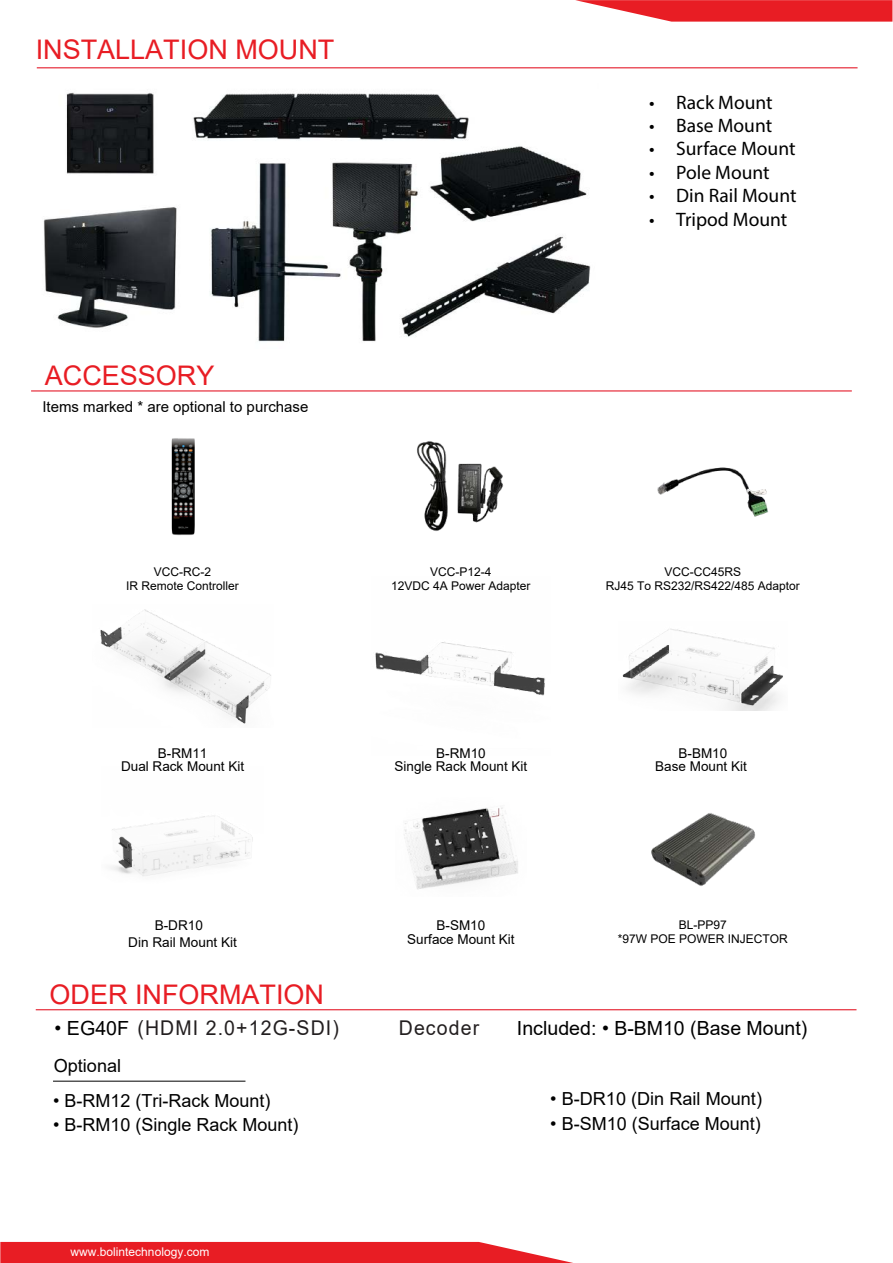
<style>
.page{position:relative;width:893px;height:1263px;background:#fff}
.page>*{position:absolute;margin:0;border:0;box-sizing:border-box;transform-origin:0 0}
.t1{font:27px "Arial";color:#e81d24}
.t2{font:20.4px "Arial";letter-spacing:.055em;color:#231f20;scale:.96 1}
.t3{font:19.5px "Myriad Pro";color:#000}
.t4{font:19.5px "Arial";color:#000}
.t5{font:18px "Arial";color:#000}
.t6{font:15px "Arial";color:#000}
.t7{font:13.5px/13.5px "Arial";color:#000;text-align:center}
.t8{font:12px/13.5px "Arial";color:#000;text-align:center}
.t9{font:12px "Arial";color:#fff}
.s1{font-size:19.5px;color:#000}
</style>
<div class="page">
<svg style="left:0;top:1242px;width:573px;height:21px;background:#e92f35"></svg>
<svg style="left:575px;top:0;width:317px;height:22px;background:#eb4349"></svg>
<img style="left:417px;top:441px;width:87px;height:90px">
<img style="left:657px;top:467px;width:111px;height:50px">
<img style="left:171px;top:438px;width:24px;height:97px">
<hr style="left:31px;top:391px;width:821px;height:1px;background:#e10012">
<hr style="left:36px;top:1009px;width:820px;height:1px;background:#e10012">
<img style="left:651px;top:813px;width:104px;height:73px">
<hr style="left:37px;top:67px;width:820px;height:1px;background:#e10012">
<img style="left:43px;top:92px;width:548px;height:250px">
<hr style="left:53px;top:1081px;width:192px;height:1px;background:#020202">
<img style="left:375px;top:642px;width:170px;height:54px">
<img style="left:100px;top:609px;width:171px;height:115px">
<img style="left:622px;top:628px;width:161px;height:82px">
<img style="left:111px;top:815px;width:142px;height:61px">
<img style="left:404px;top:807px;width:114px;height:83px">
<h1 class="t1" style="left:36px;top:31px;width:300px">INSTALLATION MOUNT</h1>
<h1 class="t1" style="left:45px;top:357px;width:171px">ACCESSORY</h1>
<p class="t6" style="left:42px;top:396px;width:267px">Items marked * are optional to purchase</p>
<h3 class="t3" style="left:649px;top:90px;width:125px">• Rack Mount</h3>
<h3 class="t3" style="left:649px;top:113px;width:125px">• Base Mount</h3>
<h3 class="t3" style="left:649px;top:137px;width:148px">• Surface Mount</h3>
<h3 class="t3" style="left:649px;top:160px;width:122px">• Pole Mount</h3>
<h3 class="t3" style="left:649px;top:184px;width:149px">• Din Rail Mount</h3>
<h3 class="t3" style="left:649px;top:207px;width:140px">• Tripod Mount</h3>
<p class="t8" style="left:126px;top:565px;width:114px">VCC-RC-2<br>IR Remote Controller</p>
<p class="t8" style="left:391px;top:565px;width:141px">VCC-P12-4<br>12VDC 4A Power Adapter</p>
<p class="t8" style="left:606px;top:565px;width:196px">VCC-CC45RS<br>RJ45 To RS232/RS422/485 Adaptor</p>
<p class="t7" style="left:121px;top:746px;width:125px">B-RM11<br>Dual Rack Mount Kit</p>
<p class="t7" style="left:395px;top:746px;width:134px">B-RM10<br>Single Rack Mount Kit</p>
<p class="t7" style="left:128px;top:917px;width:110px;line-height:16.5px">B-DR10<br>Din Rail Mount Kit</p>
<p class="t7" style="left:407px;top:919px;width:109px">B-SM10<br>Surface Mount Kit</p>
<h1 class="t1" style="left:50px;top:975px;width:276px">ODER INFORMATION</h1>
<p class="t7" style="left:655px;top:746px;width:93px">B-BM10<br>Base Mount Kit</p>
<p class="t8" style="left:618px;top:918px;width:172px">BL-PP97<br>*97W POE POWER INJECTOR</p>
<h2 class="t2" style="left:55px;top:1013px;width:298px"><span class="s1">• EG40F</span> (HDMI 2.0+12G-SDI)</h2>
<h2 class="t2" style="left:399px;top:1013px;width:85px">Decoder</h2>
<h3 class="t4" style="left:517px;top:1014px;width:292px">Included: • B-BM10 (Base Mount)</h3>
<h3 class="t5" style="left:54px;top:1053px;width:69px">Optional</h3>
<h3 class="t5" style="left:550px;top:1086px;width:213px">• B-DR10 (Din Rail Mount)</h3>
<h3 class="t5" style="left:53px;top:1088px;width:219px">• B-RM12 (Tri-Rack Mount)</h3>
<h3 class="t5" style="left:53px;top:1112px;width:247px">• B-RM10 (Single Rack Mount)</h3>
<h3 class="t5" style="left:550px;top:1111px;width:212px">• B-SM10 (Surface Mount)</h3>
<p class="t9" style="left:71px;top:1243px;width:140px">www.bolintechnology.com</p>
</div>
